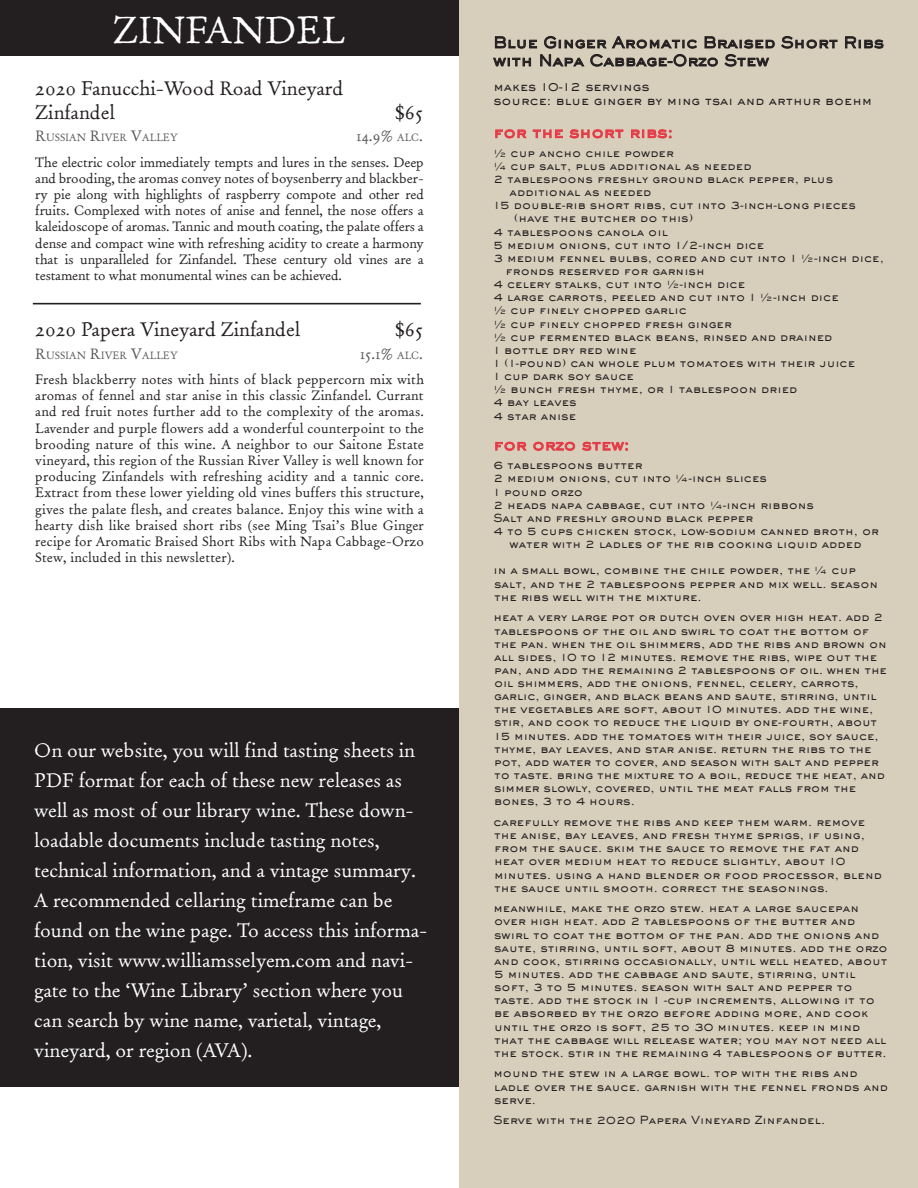
<style>
.page{position:relative;width:918px;height:1188px;background:#fff}
.page>*{position:absolute;margin:0;border:0;box-sizing:border-box;transform-origin:0 0}
.t1{font:37.5px "Old Claude LP Regular";color:#fff}
.t2{font:19.5px/30px "Old Claude LP Regular";color:#fff}
.t3{font:19.5px/23.4px "Old Claude LP Regular";color:#231f20}
.t4{font:500 15px/18px "AT Sackers Gothic";color:#231f20}
.t5{font:500 15px "AT Sackers Gothic";color:#e53945}
.t6{font:15px "Old Claude LP Regular";color:#57585a}
.t7{font:13.5px/16.2px "Old Claude LP Regular";letter-spacing:-.005em;color:#231f20;text-align:justify}
.t8{font:500 12px/14.4px "AT Sackers Gothic";color:#231f20}
.t9{font:500 10.95px/13.2px "AT Sackers Gothic";color:#231f20}
.t10{font:10.5px "Old Claude LP Regular";color:#57585a}
.s1{font-size:15px}
.s2{font-size:10.5px}
</style>
<div class="page">
<div style="left:0;top:0;width:459px;height:55px;background:#231f20"></div>
<div style="left:459px;top:0;width:459px;height:1188px;background:#d8cebc"></div>
<hr style="left:33px;top:303px;width:388px;height:1px;background:#231f20">
<div style="left:0;top:708px;width:459px;height:379px;background:#231f20"></div>
<svg style="left:781px;top:36px;width:56px;height:13px"></svg>
<svg style="left:845px;top:36px;width:39px;height:13px"></svg>
<svg style="left:493px;top:36px;width:282px;height:31px"></svg>
<svg style="left:495px;top:129px;width:32px;height:9px"></svg>
<svg style="left:533px;top:130px;width:30px;height:8px"></svg>
<svg style="left:570px;top:129px;width:53px;height:9px"></svg>
<svg style="left:631px;top:129px;width:41px;height:9px"></svg>
<svg style="left:495px;top:442px;width:32px;height:9px"></svg>
<svg style="left:533px;top:442px;width:42px;height:9px"></svg>
<svg style="left:582px;top:442px;width:46px;height:9px"></svg>
<h1 class="t1" style="left:113px;top:7px;width:234px">ZINFANDEL</h1>
<h2 class="t3" style="left:35px;top:77px;width:309px">2020 Fanucchi-Wood Road Vineyard<br>Zinfandel</h2>
<h2 class="t3" style="left:395px;top:101px;width:29px">$65</h2>
<p class="t10" style="left:35px;top:131px;width:144px"><span class="s1">R</span>USSIAN <span class="s1">R</span>IVER <span class="s1">V</span>ALLEY</p>
<h3 class="t6" style="left:356px;top:127px;width:68px">14.9% <span class="s2">ALC</span>.</h3>
<p class="t7" style="left:35px;top:154px;width:390px">The electric color immediately tempts and lures in the senses. Deep and brooding, the aromas convey notes of boysenberry and blackber&shy;ry pie along with highlights of raspberry compote and other red fruits. Complexed with notes of anise and fennel, the nose offers a kaleidoscope of aromas. Tannic and mouth coating, the palate offers a dense and compact wine with refreshing acidity to create a harmony that is unparalleled for Zinfandel. These century old vines are a testament to what monumental wines can be achieved.</p>
<h2 class="t3" style="left:35px;top:318px;width:266px">2020 Papera Vineyard Zinfandel</h2>
<h2 class="t3" style="left:395px;top:318px;width:29px">$65</h2>
<p class="t10" style="left:35px;top:349px;width:144px"><span class="s1">R</span>USSIAN <span class="s1">R</span>IVER <span class="s1">V</span>ALLEY</p>
<h3 class="t6" style="left:360px;top:344px;width:65px">15.1% <span class="s2">ALC</span>.</h3>
<p class="t7" style="left:35px;top:371px;width:390px">Fresh blackberry notes with hints of black peppercorn mix with aromas of fennel and star anise in this classic Zinfandel. Currant and red fruit notes further add to the complexity of the aromas.<br>Lavender and purple flowers add a wonderful counterpoint to the brooding nature of this wine. A neighbor to our Saitone Estate vineyard, this region of the Russian River Valley is well known for producing Zinfandels with refreshing acidity and a tannic core.<br>Extract from these lower yielding old vines buffers this structure, gives the palate flesh, and creates balance. Enjoy this wine with a hearty dish like braised short ribs (see Ming Tsai’s Blue Ginger recipe for Aromatic Braised Short Ribs with Napa Cabbage-Orzo Stew, included in this newsletter).</p>
<p class="t2" style="left:34px;top:735px;width:395px">On our website, you will find tasting sheets in PDF format for each of these new releases as well as most of our library wine. These down&shy;loadable documents include tasting notes, technical information, and a vintage summary.<br>A recommended cellaring timeframe can be found on the wine page. To access this informa&shy;tion, visit www.williamsselyem.com and navi&shy;gate to the ‘Wine Library’ section where you can search by wine name, varietal, vintage, vineyard, or region (AVA).</p>
<h3 class="t4" style="left:493px;top:33px;width:392px">Blue Ginger Aromatic Braised Short Ribs with Napa Cabbage-Orzo Stew</h3>
<p class="t8" style="left:493px;top:79px;width:380px">makes 10-12 servings<br>source: blue ginger by ming tsai and arthur boehm</p>
<h3 class="t5" style="left:493px;top:122px;width:181px">for the short ribs:</h3>
<p class="t9" style="left:493px;top:146px;width:182px">½ cup ancho chile powder</p>
<p class="t9" style="left:493px;top:159px;width:260px">¼ cup salt, plus additional as needed</p>
<p class="t9" style="left:493px;top:172px;width:341px">2 tablespoons freshly ground black pepper, plus</p>
<p class="t9" style="left:510px;top:185px;width:143px">additional as needed</p>
<p class="t9" style="left:493px;top:198px;width:364px">15 double-rib short ribs, cut into 3-inch-long pieces</p>
<p class="t9" style="left:514px;top:211px;width:181px">(have the butcher do this)</p>
<p class="t9" style="left:493px;top:225px;width:176px">4 tablespoons canola oil</p>
<p class="t9" style="left:493px;top:238px;width:272px">5 medium onions, cut into 1/2-inch dice</p>
<p class="t9" style="left:493px;top:251px;width:392px">3 medium fennel bulbs, cored and cut into 1 ½-inch dice,</p>
<p class="t9" style="left:506px;top:264px;width:201px">fronds reserved for garnish</p>
<p class="t9" style="left:493px;top:277px;width:253px">4 celery stalks, cut into ½-inch dice</p>
<p class="t9" style="left:493px;top:290px;width:347px">4 large carrots, peeled and cut into 1 ½-inch dice</p>
<p class="t9" style="left:493px;top:303px;width:195px">½ cup finely chopped garlic</p>
<p class="t9" style="left:493px;top:317px;width:240px">½ cup finely chopped fresh ginger</p>
<p class="t9" style="left:493px;top:330px;width:341px">½ cup fermented black beans, rinsed and drained</p>
<p class="t9" style="left:493px;top:343px;width:145px">1 bottle dry red wine</p>
<p class="t9" style="left:493px;top:356px;width:363px">1 (1-pound) can whole plum tomatoes with their juice</p>
<p class="t9" style="left:493px;top:369px;width:142px">1 cup dark soy sauce</p>
<p class="t9" style="left:493px;top:382px;width:306px">½ bunch fresh thyme, or 1 tablespoon dried</p>
<p class="t9" style="left:493px;top:395px;width:85px">4 bay leaves</p>
<p class="t9" style="left:493px;top:409px;width:84px">4 star anise</p>
<h3 class="t5" style="left:493px;top:435px;width:138px">for orzo stew:</h3>
<p class="t9" style="left:493px;top:458px;width:151px">6 tablespoons butter</p>
<p class="t9" style="left:493px;top:471px;width:275px">2 medium onions, cut into ¼-inch slices</p>
<p class="t9" style="left:493px;top:485px;width:91px">1 pound orzo</p>
<p class="t9" style="left:493px;top:498px;width:322px">2 heads napa cabbage, cut into ¼-inch ribbons</p>
<p class="t9" style="left:493px;top:511px;width:261px">Salt and freshly ground black pepper</p>
<p class="t9" style="left:493px;top:524px;width:387px">4 to 5 cups chicken stock, low-sodium canned broth, or</p>
<p class="t9" style="left:510px;top:537px;width:354px">water with 2 ladles of the rib cooking liquid added</p>
<p class="t9" style="left:493px;top:563px;width:386px">in a small bowl, combine the chile powder, the ¼ cup salt, and the 2 tablespoons pepper and mix well. season the ribs well with the mixture.</p>
<p class="t9" style="left:493px;top:610px;width:395px">heat a very large pot or dutch oven over high heat. add 2 tablespoons of the oil and swirl to coat the bottom of the pan. when the oil shimmers, add the ribs and brown on all sides, 10 to 12 minutes. remove the ribs, wipe out the pan, and add the remaining 2 tablespoons of oil. when the oil shimmers, add the onions, fennel, celery, carrots, garlic, ginger, and black beans and saute, stirring, until the vegetables are soft, about 10 minutes. add the wine, stir, and cook to reduce the liquid by one-fourth, about 15 minutes. add the tomatoes with their juice, soy sauce, thyme, bay leaves, and star anise. return the ribs to the pot, add water to cover, and season with salt and pepper to taste. bring the mixture to a boil, reduce the heat, and simmer slowly, covered, until the meat falls from the bones, 3 to 4 hours.</p>
<p class="t9" style="left:493px;top:815px;width:390px">carefully remove the ribs and keep them warm. remove the anise, bay leaves, and fresh thyme sprigs, if using, from the sauce. skim the sauce to remove the fat and heat over medium heat to reduce slightly, about 10 minutes. using a hand blender or food processor, blend the sauce until smooth. correct the seasonings.</p>
<p class="t9" style="left:493px;top:901px;width:396px">meanwhile, make the orzo stew. heat a large saucepan over high heat. add 2 tablespoons of the butter and swirl to coat the bottom of the pan. add the onions and saute, stirring, until soft, about 8 minutes. add the orzo and cook, stirring occasionally, until well heated, about 5 minutes. add the cabbage and saute, stirring, until soft, 3 to 5 minutes. season with salt and pepper to taste. add the stock in 1 -cup increments, allowing it to be absorbed by the orzo before adding more, and cook until the orzo is soft, 25 to 30 minutes. keep in mind that the cabbage will release water; you may not need all the stock. stir in the remaining 4 tablespoons of butter.</p>
<p class="t9" style="left:493px;top:1066px;width:396px">mound the stew in a large bowl. top with the ribs and ladle over the sauce. garnish with the fennel fronds and serve.</p>
<p class="t9" style="left:493px;top:1113px;width:333px">Serve with the 2020 Papera Vineyard Zinfandel.</p>
</div>
